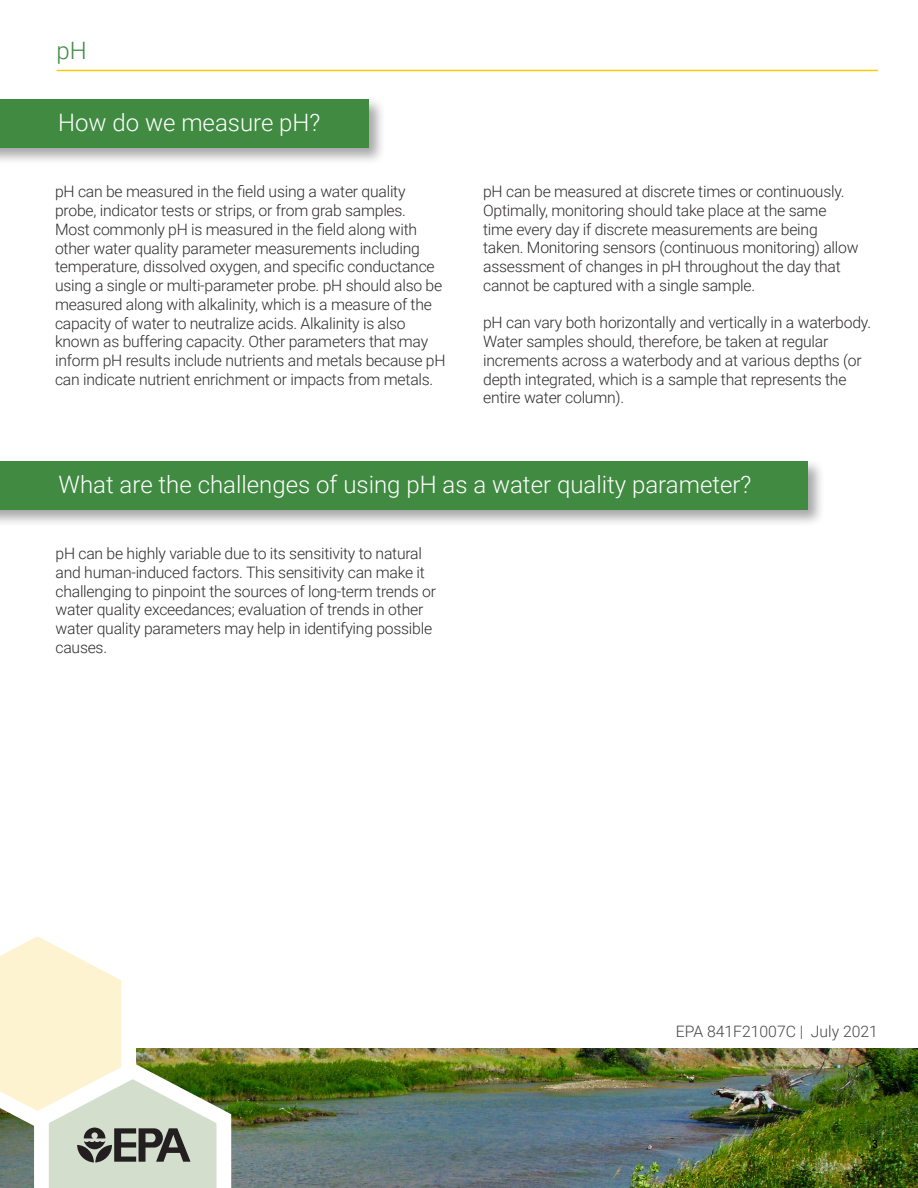
<style>
.page{position:relative;width:918px;height:1188px;background:#fff}
.page>*{position:absolute;margin:0;border:0;box-sizing:border-box;transform-origin:0 0}
.t1{font:300 24px "Roboto";color:#fff}
.t2{font:300 24px "Roboto";color:#408a41}
.t3{font:300 15.75px/18.8px "Roboto";letter-spacing:-.015em;color:#2e2b2c}
.t4{font:300 15.75px "Roboto";color:#454647}
.t5{font:700 12px "Roboto";color:#000;scale:.85 1}
</style>
<div class="page">
<img style="left:239px;top:1049px;width:679px;height:139px">
<hr style="left:57px;top:70px;width:821px;height:1px;background:#f6cc05">
<svg style="left:0;top:936px;width:239px;height:252px"></svg>
<div style="left:0;top:459px;width:825px;height:68px;background:#231f20;opacity:.4"></div>
<div style="left:0;top:461px;width:807px;height:49px;background:#408a41"></div>
<div style="left:0;top:97px;width:387px;height:68px;background:#231f20;opacity:.4"></div>
<div style="left:0;top:99px;width:369px;height:49px;background:#408a41"></div>
<p class="t2" style="left:57px;top:33px;width:32px">pH</p>
<p class="t1" style="left:58px;top:106px;width:264px">How do we measure pH?</p>
<p class="t3" style="left:55px;top:182px;width:389px">pH can be measured in the field using a water quality probe, indicator tests or strips, or from grab samples.<br>Most commonly pH is measured in the field along with other water quality parameter measurements including temperature, dissolved oxygen, and specific conductance using a single or multi-parameter probe. pH should also be</p>
<p class="t3" style="left:55px;top:294px;width:378px">measured along with alkalinity, which is a measure of the</p>
<p class="t3" style="left:55px;top:313px;width:392px">capacity of water to neutralize acids. Alkalinity is also known as buffering capacity. Other parameters that may inform pH results include nutrients and metals because pH can indicate nutrient enrichment or impacts from metals.</p>
<p class="t3" style="left:483px;top:182px;width:377px">pH can be measured at discrete times or continuously.<br>Optimally, monitoring should take place at the same time every day if discrete measurements are being taken. Monitoring sensors (continuous monitoring) allow assessment of changes in pH throughout the day that cannot be captured with a single sample.</p>
<p class="t3" style="left:483px;top:313px;width:389px">pH can vary both horizontally and vertically in a waterbody.<br>Water samples should, therefore, be taken at regular increments across a waterbody and at various depths (or depth integrated, which is a sample that represents the entire water column).</p>
<h1 class="t1" style="left:59px;top:468px;width:694px">What are the challenges of using pH as a water quality parameter?</h1>
<p class="t3" style="left:56px;top:544px;width:382px">pH can be highly variable due to its sensitivity to natural and human-induced factors. This sensitivity can make it challenging to pinpoint the sources of long-term trends or water quality exceedances; evaluation of trends in other water quality parameters may help in identifying possible causes.</p>
<p class="t4" style="left:676px;top:1020px;width:204px">EPA 841F21007C | July 2021</p>
<p class="t5" style="left:872px;top:1135px;width:8px">3</p>
</div>
